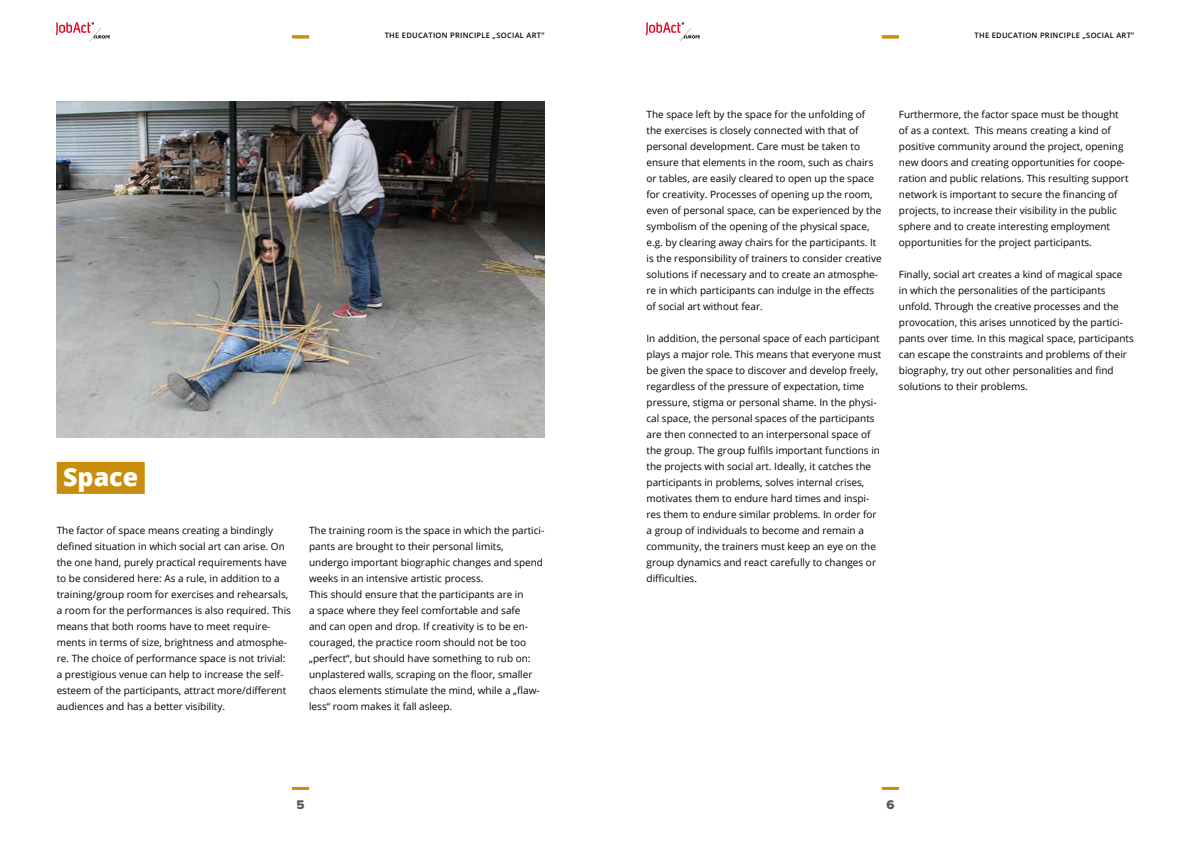
<style>
.page{position:relative;width:1191px;height:842px;background:#fff}
.page>*{position:absolute;margin:0;border:0;box-sizing:border-box;transform-origin:0 0}
.t1{font:800 25px "Open Sans";color:#fff}
.t2{font:13px "Proxima Nova Extrabld";color:#575756}
.t3{font:10px/16px "Open Sans";color:#000}
.t4{font:600 7.5px "Open Sans";letter-spacing:.04em;color:#000}
</style>
<div class="page">
<div style="left:57px;top:462px;width:88px;height:32px;background:#ca8e0e"></div>
<img style="left:57px;top:102px;width:487px;height:336px">
<hr style="left:292px;top:787px;width:17px;height:3px;background:#ca8e0e">
<hr style="left:882px;top:787px;width:17px;height:3px;background:#ca8e0e">
<hr style="left:292px;top:35px;width:17px;height:3px;background:#ca8e0e">
<hr style="left:882px;top:35px;width:17px;height:3px;background:#ca8e0e">
<img style="left:55px;top:22px;width:55px;height:20px">
<img style="left:645px;top:22px;width:55px;height:20px">
<p class="t4" style="left:385px;top:31px;width:161px">THE EDUCATION PRINCIPLE „SOCIAL ART”</p>
<p class="t4" style="left:974px;top:31px;width:161px">THE EDUCATION PRINCIPLE „SOCIAL ART”</p>
<h1 class="t1" style="left:63px;top:458px;width:76px">Space</h1>
<p class="t3" style="left:57px;top:522px;width:236px">The factor of space means creating a bindingly defined situation in which social art can arise. On the one hand, purely practical requirements have to be considered here: As a rule, in addition to a training/group room for exercises and rehearsals, a room for the performances is also required. This means that both rooms have to meet require&shy;ments in terms of size, brightness and atmosphe&shy;re. The choice of performance space is not trivial: a prestigious venue can help to increase the self&shy;esteem of the participants, attract more/different audiences and has a better visibility.</p>
<p class="t3" style="left:309px;top:522px;width:237px">The training room is the space in which the partici&shy;pants are brought to their personal limits, undergo important biographic changes and spend weeks in an intensive artistic process.<br>This should ensure that the participants are in<br>a space where they feel comfortable and safe<br>and can open and drop. If creativity is to be en&shy;couraged, the practice room should not be too „perfect“, but should have something to rub on: unplastered walls, scraping on the floor, smaller chaos elements stimulate the mind, while a „flaw&shy;less“ room makes it fall asleep.</p>
<p class="t3" style="left:646px;top:106px;width:237px">The space left by the space for the unfolding of the exercises is closely connected with that of personal development. Care must be taken to ensure that elements in the room, such as chairs or tables, are easily cleared to open up the space for creativity. Processes of opening up the room, even of personal space, can be experienced by the symbolism of the opening of the physical space, e.g. by clearing away chairs for the participants. It is the responsibility of trainers to consider creative solutions if necessary and to create an atmosphe&shy;re in which participants can indulge in the effects of social art without fear.</p>
<p class="t3" style="left:646px;top:330px;width:236px">In addition, the personal space of each participant plays a major role. This means that everyone must be given the space to discover and develop freely, regardless of the pressure of expectation, time pressure, stigma or personal shame. In the physi&shy;cal space, the personal spaces of the participants are then connected to an interpersonal space of the group. The group fulfils important functions in the projects with social art. Ideally, it catches the participants in problems, solves internal crises, motivates them to endure hard times and inspi&shy;res them to endure similar problems. In order for a group of individuals to become and remain a community, the trainers must keep an eye on the group dynamics and react carefully to changes or difficulties.</p>
<p class="t3" style="left:899px;top:106px;width:231px">Furthermore, the factor space must be thought of as a context. This means creating a kind of positive community around the project, opening new doors and creating opportunities for coope&shy;ration and public relations. This resulting support network is important to secure the financing of projects, to increase their visibility in the public sphere and to create interesting employment opportunities for the project participants.</p>
<p class="t3" style="left:899px;top:266px;width:236px">Finally, social art creates a kind of magical space<br>in which the personalities of the participants unfold. Through the creative processes and the provocation, this arises unnoticed by the partici&shy;pants over time. In this magical space, participants can escape the constraints and problems of their biography, try out other personalities and find solutions to their problems.</p>
<h2 class="t2" style="left:296px;top:798px;width:10px">5</h2>
<h2 class="t2" style="left:886px;top:798px;width:10px">6</h2>
</div>
